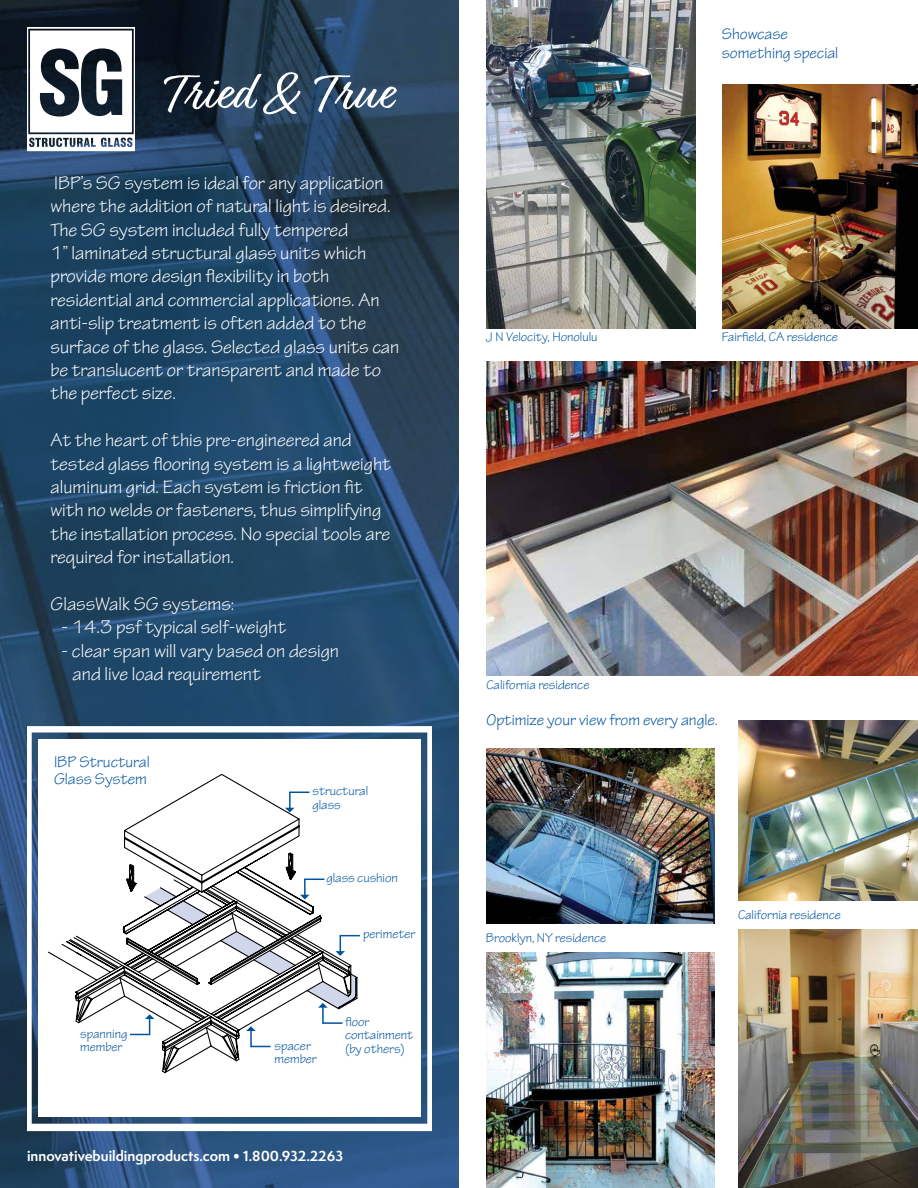
<style>
.page{position:relative;width:918px;height:1188px;background:#fff}
.page>*{position:absolute;margin:0;border:0;box-sizing:border-box;transform-origin:0 0}
.t1{font:54px "Relation";color:#fff}
.t2{font:19.5px/23.4px "Tekton Pro";color:#fff}
.t3{font:16.5px/19.8px "Tekton Pro";color:#00539f}
.t4{font:13.5px/13.5px "Tekton Pro";color:#00539f}
.t5{font:700 13.5px "Semplicita Pro";color:#fff}
.s1{font-family:"Berling LT Std"}
</style>
<div class="page">
<svg style="left:0;top:0;width:459px;height:1188px;background:#224462"></svg>
<svg style="left:27px;top:27px;width:108px;height:124px"></svg>
<img style="left:722px;top:84px;width:196px;height:244px">
<img style="left:738px;top:720px;width:180px;height:181px">
<img style="left:738px;top:929px;width:180px;height:259px">
<img style="left:486px;top:0;width:209px;height:328px">
<img style="left:486px;top:361px;width:432px;height:315px">
<img style="left:486px;top:952px;width:228px;height:236px">
<img style="left:486px;top:748px;width:228px;height:176px">
<svg style="left:27px;top:726px;width:405px;height:405px"></svg>
<div style="left:38px;top:739px;width:383px;height:378px;background:#fff"></div>
<svg style="left:324px;top:934px;width:34px;height:65px"></svg>
<svg style="left:48px;top:774px;width:262px;height:194px"></svg>
<svg style="left:284px;top:851px;width:41px;height:29px"></svg>
<svg style="left:75px;top:853px;width:249px;height:219px"></svg>
<svg style="left:308px;top:974px;width:49px;height:51px"></svg>
<h1 class="t1" style="left:162px;top:61px;width:232px">Tried &amp; True</h1>
<p class="t2" style="left:51px;top:171px;width:350px">IBP’s SG system is ideal for any application where the addition of natural light is desired.<br>The SG system included fully tempered<br>1” laminated structural glass units which provide more design flexibility in both residential and commercial applications. An anti-slip treatment is often added to the surface of the glass. Selected glass units can be translucent or transparent and made to the perfect size.</p>
<p class="t2" style="left:51px;top:429px;width:342px">At the heart of this pre-engineered and tested glass flooring system is a lightweight aluminum grid. Each system is friction fit with no welds or fasteners, thus simplifying the installation process. No special tools are required for installation.</p>
<p class="t2" style="left:51px;top:593px;width:185px">GlassWalk SG systems:</p>
<p class="t2" style="left:62px;top:616px;width:226px">- 14.3 psf typical self-weight</p>
<p class="t2" style="left:73px;top:639px;width:268px;text-indent:-11px">- clear span will vary based on design and live load requirement</p>
<p class="t3" style="left:54px;top:754px;width:97px;line-height:16.5px">IBP Structural<br>Glass System</p>
<p class="t4" style="left:80px;top:1027px;width:49px">spanning member</p>
<p class="t4" style="left:312px;top:785px;width:57px">structural glass</p>
<p class="t4" style="left:326px;top:872px;width:73px">glass cushion</p>
<p class="t4" style="left:363px;top:927px;width:54px">perimeter</p>
<p class="t4" style="left:274px;top:1039px;width:44px">spacer member</p>
<p class="t4" style="left:345px;top:1015px;width:70px">floor containment (by others)</p>
<p class="t5" style="left:27px;top:1146px;width:318px">innovativebuildingproducts.com <span class="s1">•</span> 1.800.932.2263</p>
<p class="t4" style="left:486px;top:330px;width:113px">J N Velocity, Honolulu</p>
<p class="t3" style="left:722px;top:24px;width:118px">Showcase something special</p>
<p class="t4" style="left:722px;top:330px;width:118px">Fairfield, CA residence</p>
<p class="t4" style="left:486px;top:678px;width:104px">California residence</p>
<p class="t3" style="left:486px;top:710px;width:233px">Optimize your view from every angle.</p>
<p class="t4" style="left:486px;top:932px;width:122px">Brooklyn, NY residence</p>
<p class="t4" style="left:738px;top:908px;width:104px">California residence</p>
</div>
